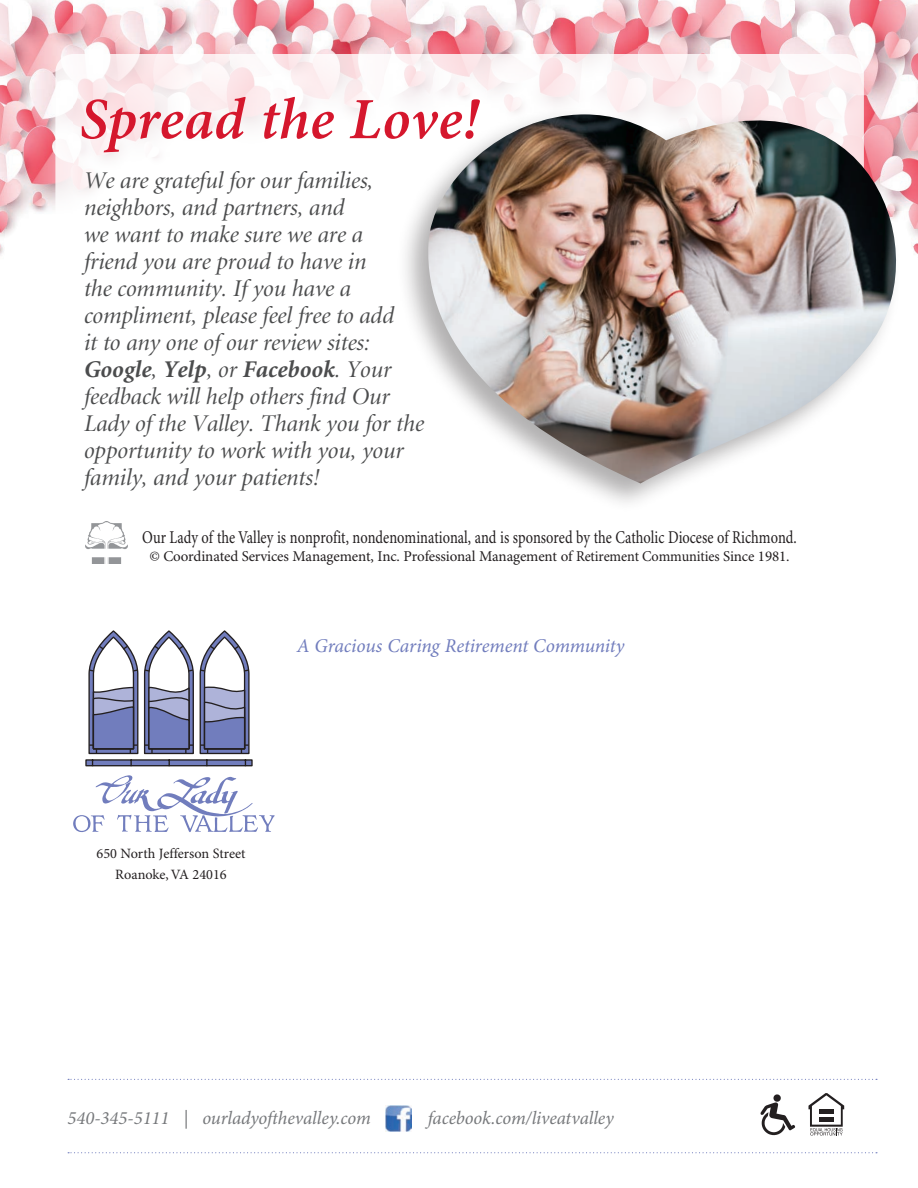
<style>
.page{position:relative;width:918px;height:1188px;background:#fff}
.page>*{position:absolute;margin:0;border:0;box-sizing:border-box;transform-origin:0 0}
.t1{font:italic 600 58.5px "Minion Pro";letter-spacing:.005em;color:#d5172d}
.t2{font:italic 24px/27px "Minion Display";color:#4b4c4d}
.t3{font:italic 19.5px "Minion Pro";letter-spacing:-.01em;color:#717dbd}
.Info_Bar{font:italic 18.75px "Minion Pro";letter-spacing:-.005em;color:#76787b}
.t4{font:18px "Minion Pro";color:#231f20;scale:.8 1}
.t5{font:15px "Minion Pro";letter-spacing:-.01em;color:#231f20}
.t6{font:14.25px "Minion Pro";color:#231f20}
.s1{font-family:"Minion";font-weight:700}
</style>
<div class="page">
<img style="left:383px;top:0;width:33px;height:54px">
<img style="left:435px;top:0;width:118px;height:54px">
<img style="left:366px;top:0;width:17px;height:54px">
<img style="left:416px;top:0;width:19px;height:54px">
<img style="left:589px;top:0;width:153px;height:54px">
<img style="left:742px;top:0;width:120px;height:58px">
<img style="left:7px;top:0;width:67px;height:229px">
<img style="left:144px;top:0;width:84px;height:54px">
<img style="left:228px;top:0;width:85px;height:54px">
<img style="left:862px;top:0;width:56px;height:82px">
<img style="left:0;top:3px;width:7px;height:252px">
<img style="left:74px;top:3px;width:70px;height:51px">
<img style="left:313px;top:0;width:53px;height:54px">
<img style="left:553px;top:10px;width:36px;height:44px">
<img style="left:5px;top:229px;width:8px;height:26px">
<div style="left:55px;top:54px;width:809px;height:558px;background:#fff;border-radius:18px"></div>
<div style="left:396px;top:107px;width:506px;height:406px;background:#231f20;opacity:.35"></div>
<img style="left:424px;top:82px;width:494px;height:401px">
<img style="left:86px;top:522px;width:42px;height:41px">
<svg style="left:809px;top:1093px;width:35px;height:43px"></svg>
<img style="left:760px;top:1094px;width:36px;height:42px">
<svg style="left:68px;top:1079px;width:809px;height:1px"></svg>
<svg style="left:68px;top:1152px;width:809px;height:1px"></svg>
<svg style="left:85px;top:630px;width:168px;height:137px"></svg>
<svg style="left:73px;top:775px;width:202px;height:57px"></svg>
<img style="left:385px;top:1106px;width:27px;height:25px">
<p class="t1" style="left:80px;top:84px;width:400px">Spread the Love!</p>
<p class="t2" style="left:84px;top:168px;width:342px">We are grateful for our families, neighbors, and partners, and<br>we want to make sure we are a<br>friend you are proud to have in<br>the community. If you have a compliment, please feel free to add<br>it to any one of our review sites:<br><span class="s1">Google</span>, <span class="s1">Yelp</span>, or <span class="s1">Facebook</span>. Your feedback will help others find Our<br>Lady of the Valley. Thank you for the opportunity to work with you, your family, and your patients!</p>
<p class="t4" style="left:142px;top:527px;width:820px">Our Lady of the Valley is nonprofit, nondenominational, and is sponsored by the Catholic Diocese of Richmond.</p>
<p class="t5" style="left:149px;top:547px;width:642px">© Coordinated Services Management, Inc. Professional Management of Retirement Communities Since 1981.</p>
<p class="t3" style="left:297px;top:634px;width:329px">A Gracious Caring Retirement Community</p>
<p class="t6" style="left:97px;top:845px;width:150px">650 North Jefferson Street</p>
<p class="t6" style="left:115px;top:866px;width:113px">Roanoke, VA 24016</p>
<p class="Info_Bar" style="left:68px;top:1107px;width:305px">540-345-5111 | ourladyofthevalley.com</p>
<p class="Info_Bar" style="left:428px;top:1107px;width:188px">facebook.com/liveatvalley</p>
</div>
